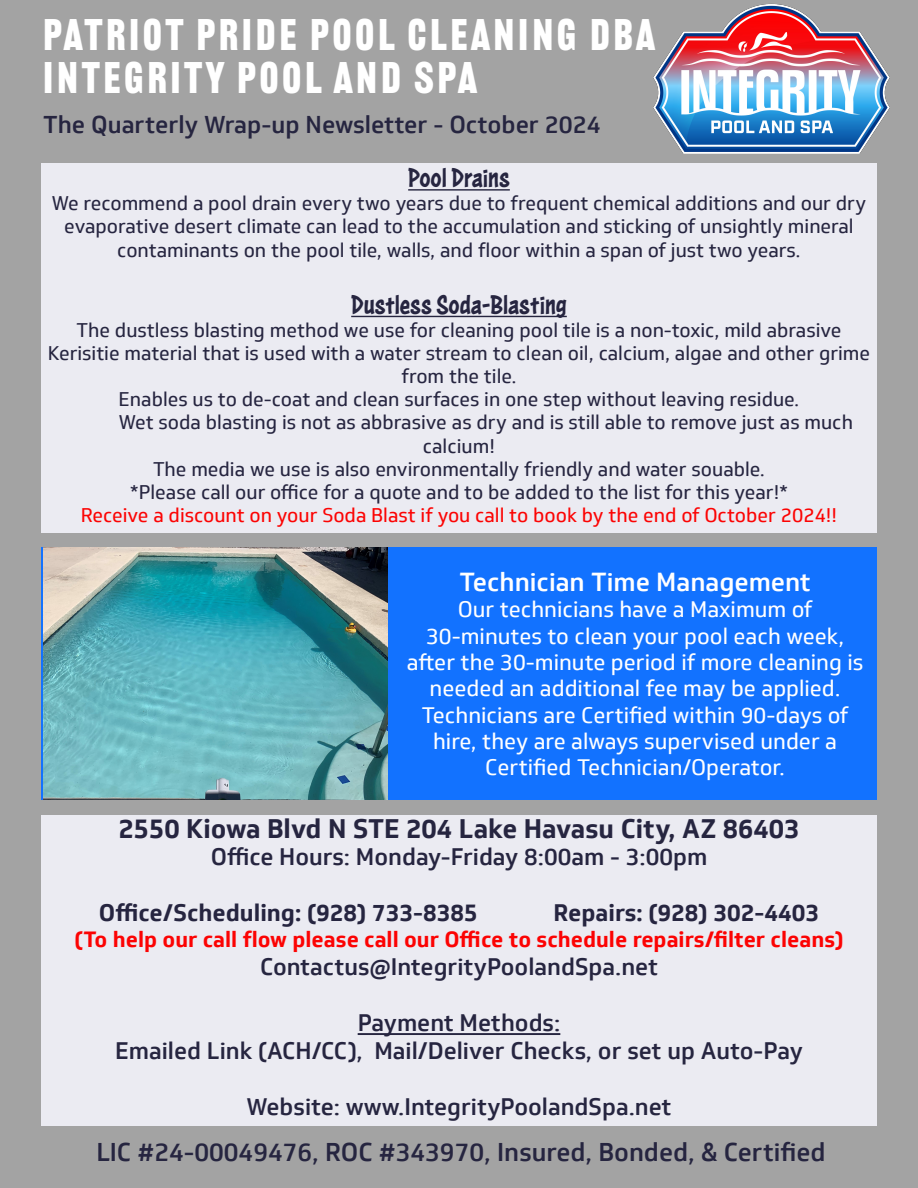
<style>
.page{position:relative;width:918px;height:1188px;background:#a3a3a3}
.page>*{position:absolute;margin:0;border:0;box-sizing:border-box;transform-origin:0 0}
.t1{font:43.35px/43.3px "Railroad Gothic ATF";letter-spacing:.08em;color:#fff}
.t2{font:28.35px "Astounder Squared LCBB";color:#262540}
.t3{font:700 26.25px "Soleto";color:#262540}
.t4{font:500 25.5px "Soleto";color:#fff}
.t5{font:500 25.05px "Soleto";color:#262540}
.t6{font:500 23.7px "Soleto";color:#262540}
.t7{font:500 23.25px/28px "Soleto";color:#262540;text-align:center}
.t8{font:700 23.25px "Soleto";color:#262540}
.t9{font:21.9px/26.2px "Soleto";color:#fff;text-align:center}
.t10{font:700 21.45px "Soleto";color:#fc0303}
.t11{font:19.35px/23.1px "Soleto";color:#262540;text-align:center}
.t12{font:19.35px "Soleto";color:#fc0303}
</style>
<div class="page">
<div style="left:41px;top:815px;width:836px;height:311px;background:#ebebf2"></div>
<div style="left:41px;top:548px;width:836px;height:252px;background:#1272ff"></div>
<div style="left:41px;top:163px;width:836px;height:370px;background:#ebebf2"></div>
<hr style="left:358px;top:1033px;width:202px;height:2px;background:#262540">
<img style="left:653px;top:3px;width:237px;height:151px">
<img style="left:43px;top:548px;width:344px;height:252px">
<hr style="left:408px;top:189px;width:102px;height:2px;background:#262540">
<hr style="left:351px;top:316px;width:216px;height:1px;background:#262540">
<h1 class="t1" style="left:43px;top:13px;width:613px">PATRIOT PRIDE POOL CLEANING DBA<br>INTEGRITY POOL AND SPA</h1>
<p class="t6" style="left:43px;top:110px;width:559px">The Quarterly Wrap-up Newsletter - October 2024</p>
<h2 class="t2" style="left:408px;top:162px;width:103px">Pool Drains</h2>
<p class="t11" style="left:52px;top:192px;width:816px">We recommend a pool drain every two years due to frequent chemical additions and our dry evaporative desert climate can lead to the accumulation and sticking of unsightly mineral contaminants on the pool tile, walls, and floor within a span of just two years.</p>
<h2 class="t2" style="left:351px;top:289px;width:217px">Dustless Soda-Blasting</h2>
<p class="t11" style="left:77px;top:319px;width:766px">The dustless blasting method we use for cleaning pool tile is a non-toxic, mild abrasive</p>
<p class="t11" style="left:48px;top:342px;width:824px">Kerisitie material that is used with a water stream to clean oil, calcium, algae and other grime</p>
<p class="t11" style="left:401px;top:365px;width:117px">from the tile.</p>
<p class="t11" style="left:119px;top:388px;width:682px">Enables us to de-coat and clean surfaces in one step without leaving residue.</p>
<p class="t11" style="left:119px;top:411px;width:736px">Wet soda blasting is not as abbrasive as dry and is still able to remove just as much</p>
<p class="t11" style="left:423px;top:434px;width:73px">calcium!</p>
<p class="t11" style="left:153px;top:458px;width:613px">The media we use is also environmentally friendly and water souable.</p>
<p class="t11" style="left:130px;top:481px;width:660px">*Please call our office for a quote and to be added to the list for this year!*</p>
<p class="t12" style="left:81px;top:504px;width:758px">Receive a discount on your Soda Blast if you call to book by the end of October 2024!!</p>
<h3 class="t4" style="left:460px;top:566px;width:353px">Technician Time Management</h3>
<p class="t9" style="left:407px;top:597px;width:458px">Our technicians have a Maximum of 30-minutes to clean your pool each week, after the 30-minute period if more cleaning is needed an additional fee may be applied.<br>Technicians are Certified within 90-days of hire, they are always supervised under a Certified Technician/Operator.</p>
<h3 class="t3" style="left:118px;top:812px;width:683px">2550 Kiowa Blvd N STE 204 Lake Havasu City, AZ 86403</h3>
<p class="t7" style="left:211px;top:843px;width:498px">Office Hours: Monday-Friday 8:00am - 3:00pm</p>
<p class="t8" style="left:99px;top:899px;width:380px">Office/Scheduling: (928) 733-8385</p>
<p class="t8" style="left:554px;top:899px;width:267px">Repairs: (928) 302-4403</p>
<p class="t10" style="left:74px;top:926px;width:771px">(To help our call flow please call our Office to schedule repairs/filter cleans)</p>
<p class="t7" style="left:260px;top:953px;width:399px">Contactus@IntegrityPoolandSpa.net</p>
<p class="t7" style="left:115px;top:1009px;width:689px">Payment Methods:<br>Emailed Link (ACH/CC), Mail/Deliver Checks, or set up Auto-Pay</p>
<p class="t7" style="left:246px;top:1093px;width:427px">Website: www.IntegrityPoolandSpa.net</p>
<p class="t5" style="left:96px;top:1136px;width:731px">LIC #24-00049476, ROC #343970, Insured, Bonded, &amp; Certified</p>
</div>
